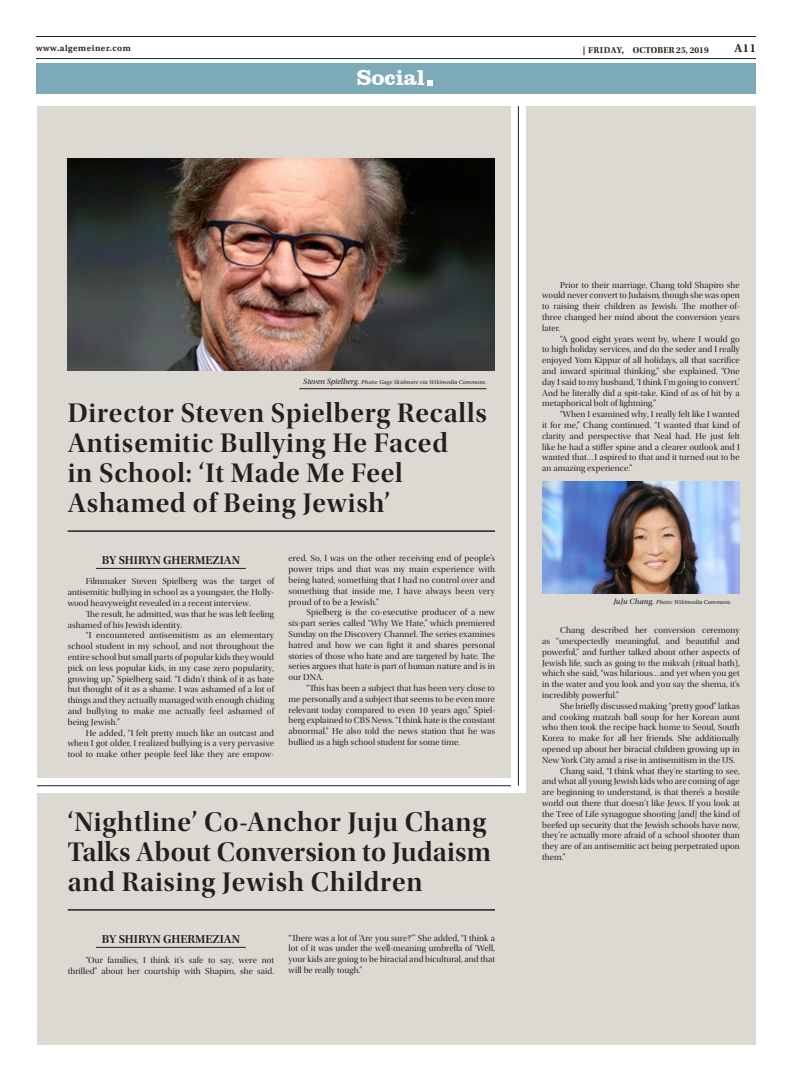
<style>
.page{position:relative;width:792px;height:1080px;background:#fff}
.page>*{position:absolute;margin:0;border:0;box-sizing:border-box;transform-origin:0 0}
.t1{font:semi-condensed 53px "College";color:#fff}
.t2{font:28px/30px "Utopia Std Semibold Disp";letter-spacing:.03em;color:#231f20}
.t3{font:700 22px "Clarendon BT";color:#fff}
.t4{font:12px "Utopia Std Semibold Subh";color:#231f20}
.t5{font:12px "Utopia Std Semibold Capt";color:#231f20}
.Body_Text{font:9px/10.8px "Utopia Std Disp";letter-spacing:.01em;color:#231f20;text-align:justify}
.t6{font:9px "Utopia Std Bold Disp";letter-spacing:.01em;color:#231f20}
.t7{font:9px "Utopia Std Semibold Capt";letter-spacing:.05em;color:#231f20}
.t8{font:italic 6px "Utopia Std";letter-spacing:.01em;color:#231f20}
.s1{font-family:"Utopia Std Semibold Capt";font-size:9.3px}
.s2{font-family:"Utopia Std Semibold Capt"}
.s3{font-size:8px}
</style>
<div class="page">
<div style="left:507px;top:106px;width:249px;height:938px;background:#dcd8d2"></div>
<div style="left:37px;top:106px;width:474px;height:939px;background:#dcd8d2"></div>
<hr style="left:68px;top:530px;width:427px;height:2px;background:#231f20">
<hr style="left:68px;top:909px;width:427px;height:2px;background:#231f20">
<hr style="left:299px;top:389px;width:188px;height:1px;background:#231f20">
<img style="left:68px;top:159px;width:427px;height:212px">
<div style="left:37px;top:779px;width:489px;height:14px;background:#fff"></div>
<hr style="left:37px;top:786px;width:489px;height:1px;background:#231f20">
<div style="left:511px;top:106px;width:15px;height:687px;background:#fff"></div>
<hr style="left:518px;top:106px;width:1px;height:680px;background:#231f20">
<hr style="left:96px;top:568px;width:150px;height:1px;background:#231f20">
<hr style="left:96px;top:947px;width:150px;height:1px;background:#231f20">
<div style="left:36px;top:64px;width:720px;height:30px;background:#7daab8"></div>
<hr style="left:36px;top:36px;width:720px;height:1px;background:#231f20">
<hr style="left:36px;top:58px;width:720px;height:1px;background:#231f20">
<img style="left:542px;top:481px;width:198px;height:113px">
<p class="t7" style="left:36px;top:43px;width:96px">www.algemeiner.com</p>
<p class="t5" style="left:734px;top:41px;width:23px">A11</p>
<p class="t3" style="left:357px;top:64px;width:70px">Social</p>
<p class="t1" style="left:425px;top:41px;width:12px">.</p>
<p class="t6" style="left:583px;top:45px;width:128px"><span class="s1">|</span> <span class="s2">FRIDAY,</span> OCTOBER 25, 2<span class="s2">019</span></p>
<p class="t8" style="left:303px;top:379px;width:185px"><span class="s3">Steven Spielberg.</span> Photo: Gage Skidmore via Wikimedia Commons.</p>
<p class="t2" style="left:68px;top:399px;width:421px">Director Steven Spielberg Recalls<br>Antisemitic Bullying He Faced<br>in School: ‘It Made Me Feel<br>Ashamed of Being Jewish’</p>
<p class="t4" style="left:102px;top:553px;width:140px">BY SHIRYN GHERMEZIAN</p>
<p class="Body_Text" style="left:68px;top:576px;width:208px;text-indent:18px">Filmmaker Steven Spielberg was the target of antisemitic bullying in school as a youngster, the Holly&shy;wood heavyweight revealed in a recent interview.</p>
<p class="Body_Text" style="left:68px;top:609px;width:208px;text-indent:18px">The result, he admitted, was that he was left feeling ashamed of his Jewish identity.</p>
<p class="Body_Text" style="left:68px;top:630px;width:208px;text-indent:18px">“I encountered antisemitism as an elementary school student in my school, and not throughout the entire school but small parts of popular kids they would pick on less popular kids, in my case zero popularity, growing up,” Spielberg said. “I didn’t think of it as hate but thought of it as a shame. I was ashamed of a lot of things and they actually managed with enough chiding and bullying to make me actually feel ashamed of being Jewish.”</p>
<p class="Body_Text" style="left:68px;top:728px;width:208px;text-indent:18px">He added, “I felt pretty much like an outcast and when I got older, I realized bullying is a very pervasive tool to make other people feel like they are empow-</p>
<p class="Body_Text" style="left:289px;top:553px;width:208px">ered. So, I was on the other receiving end of people’s power trips and that was my main experience with being hated, something that I had no control over and something that inside me, I have always been very proud of to be a Jewish.”</p>
<p class="Body_Text" style="left:289px;top:607px;width:208px;text-indent:18px">Spielberg is the co-executive producer of a new six-part series called “Why We Hate,” which premiered Sunday on the Discovery Channel. The series examines hatred and how we can fight it and shares personal stories of those who hate and are targeted by hate. The series argues that hate is part of human nature and is in our DNA.</p>
<p class="Body_Text" style="left:289px;top:683px;width:208px;text-indent:18px">“This has been a subject that has been very close to me personally and a subject that seems to be even more relevant today compared to even 10 years ago,” Spiel&shy;berg explained to CBS News. “I think hate is the constant abnormal.” He also told the news station that he was bullied as a high school student for some time.</p>
<p class="t2" style="left:68px;top:807px;width:425px">‘Nightline’ Co-Anchor Juju Chang<br>Talks About Conversion to Judaism and Raising Jewish Children</p>
<p class="t4" style="left:102px;top:932px;width:140px">BY SHIRYN GHERMEZIAN</p>
<p class="Body_Text" style="left:68px;top:955px;width:208px;text-align:right">“Our families, I think it’s safe to say, were not thrilled” about her courtship with Shapiro, she said.</p>
<p class="Body_Text" style="left:289px;top:932px;width:208px">“There was a lot of ‘Are you sure?'” She added, “I think a lot of it was under the well-meaning umbrella of ‘Well, your kids are going to be biracial and bicultural, and that will be really tough.”</p>
<p class="Body_Text" style="left:542px;top:279px;width:199px;text-indent:18px">Prior to their marriage, Chang told Shapiro she would never convert to Judaism, though she was open to raising their children as Jewish. The mother-of&shy;three changed her mind about the conversion years later.</p>
<p class="Body_Text" style="left:542px;top:333px;width:199px;text-indent:18px">“A good eight years went by, where I would go to high holiday services, and do the seder and I really enjoyed Yom Kippur of all holidays, all that sacrifice and inward spiritual thinking,” she explained. “One day I said to my husband, ‘I think I’m going to convert.’ And he literally did a spit-take. Kind of as of hit by a metaphorical bolt of lightning.”</p>
<p class="Body_Text" style="left:542px;top:409px;width:199px;text-indent:18px">“When I examined why, I really felt like I wanted it for me,” Chang continued. “I wanted that kind of clarity and perspective that Neal had. He just felt like he had a stiffer spine and a clearer outlook and I wanted that…I aspired to that and it turned out to be an amazing experience.”</p>
<p class="t8" style="left:613px;top:599px;width:120px"><span class="s3">JuJu Chang.</span> Photo: Wikimedia Commons.</p>
<p class="Body_Text" style="left:542px;top:625px;width:199px;text-indent:18px">Chang described her conversion ceremony as “unexpectedly meaningful, and beautiful and powerful,” and further talked about other aspects of Jewish life, such as going to the mikvah (ritual bath), which she said, “was hilarious…and yet when you get in the water and you look and you say the shema, it’s incredibly powerful.”</p>
<p class="Body_Text" style="left:542px;top:701px;width:199px;text-indent:18px">She briefly discussed making “pretty good” latkas and cooking matzah ball soup for her Korean aunt who then took the recipe back home to Seoul, South Korea to make for all her friends. She additionally opened up about her biracial children growing up in New York City amid a rise in antisemitism in the US.</p>
<p class="Body_Text" style="left:542px;top:765px;width:199px;text-indent:18px">Chang said, “I think what they’re starting to see, and what all young Jewish kids who are coming of age are beginning to understand, is that there’s a hostile world out there that doesn’t like Jews. If you look at the Tree of Life synagogue shooting [and] the kind of beefed up security that the Jewish schools have now, they’re actually more afraid of a school shooter than they are of an antisemitic act being perpetrated upon them.”</p>
</div>
